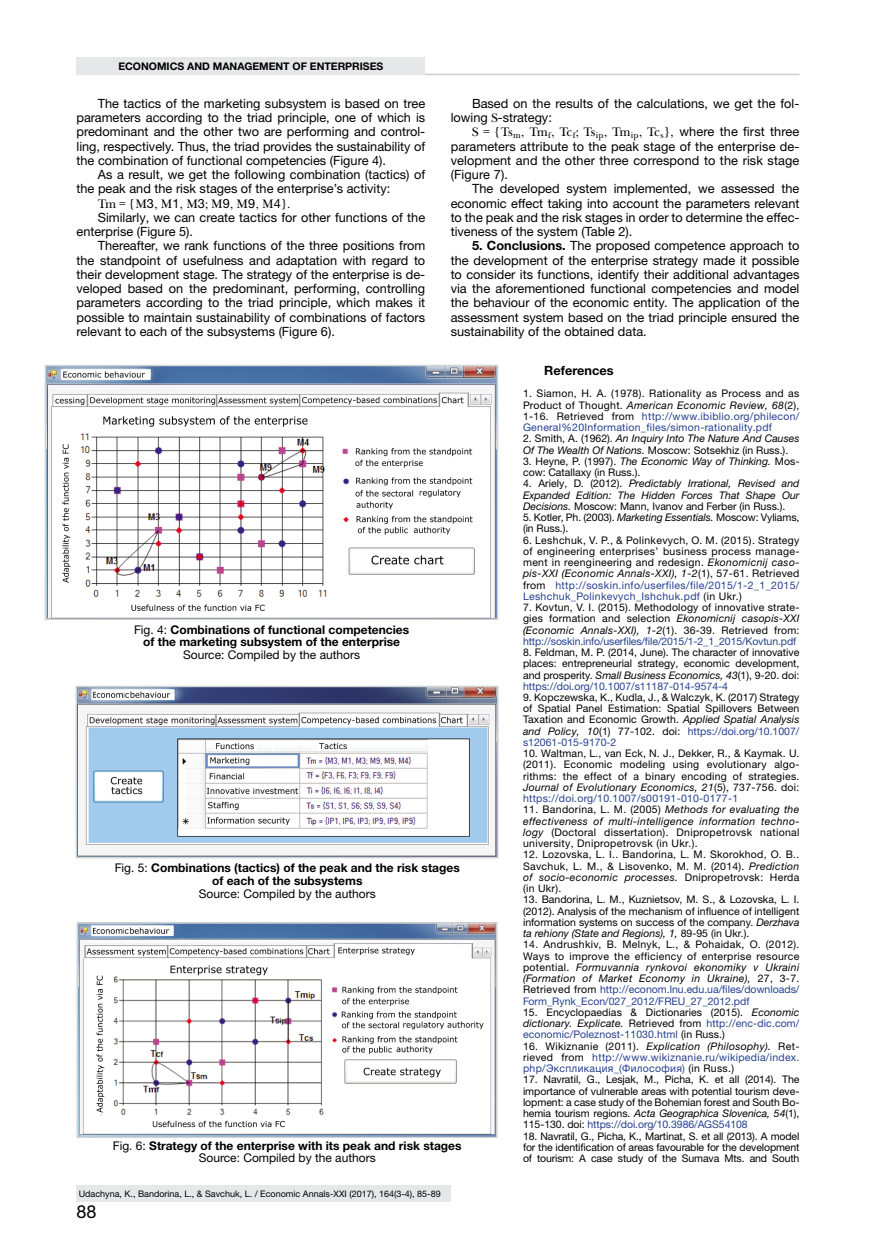
<style>
.page{position:relative;width:876px;height:1246px;background:#fff}
.page>*{position:absolute;margin:0;border:0;box-sizing:border-box;transform-origin:0 0}
.t1{font:18px "Helvetica Neue LTW1 G";color:#000}
.t2{font:12.75px/14.2px "Helvetica Neue LTW1 G";color:#000;text-align:justify}
.t3{font:12.75px "New Baskerville C";letter-spacing:-.1em;color:#000}
.t4{font:700 12.75px "Helvetica Neue LTW1 G";color:#000}
.t5{font:700 12px/12.8px "Helvetica Neue LTW1 G";color:#000;text-align:center}
.t6{font:12px "Helvetica Neue LTW1 G";color:#000}
.t7{font:10.5px/11.2px "Helvetica Neue LTW1 G";color:#000;text-align:justify}
.t8{font:italic 10.5px/11.2px "Helvetica Neue LTW1 G";color:#000}
.t9{font:10.5px/11.2px "Helvetica Neue LTW1 G";letter-spacing:.03em;color:#25408f;text-align:justify}
.t10{font:700 10.5px "Helvetica Neue LTW1 G";color:#000}
.t11{font:9px "Helvetica Neue LTW1 G";color:#000}
.s1{font-family:"Helvetica Neue LTW1 G"}
.s2{font-family:"New Baskerville C"}
.s3{font-weight:700}
.s4{font-style:italic}
.s5{color:#25408f}
.s6{font-style:normal}
.s7{color:#000}
.s8{font-style:italic;color:#000}
.s9{font-weight:400}
</style>
<div class="page">
<hr style="left:77px;top:74px;width:722px;height:1px;background:#000">
<div style="left:77px;top:1185px;width:374px;height:17px;background:#e6e7e8"></div>
<div style="left:77px;top:57px;width:348px;height:17px;background:#e6e7e8"></div>
<img style="left:48px;top:368px;width:447px;height:249px">
<div style="left:45px;top:365px;width:453px;height:255px;border:2px solid #d1d3d4"></div>
<img style="left:80px;top:925px;width:414px;height:210px">
<div style="left:77px;top:922px;width:420px;height:216px;border:2px solid #d1d3d4"></div>
<img style="left:79px;top:689px;width:417px;height:166px">
<div style="left:76px;top:686px;width:423px;height:172px;border:2px solid #d1d3d4"></div>
<p class="t10" style="left:118px;top:59px;width:267px">ECONOMICS AND MANAGEMENT OF ENTERPRISES</p>
<p class="t2" style="left:77px;top:96px;width:350px;text-indent:21px">The tactics of the marketing subsystem is based on tree parameters according to the triad principle, one of which is predominant and the other two are performing and control&shy;ling, respectively. Thus, the triad provides the sustainability of the combination of functional competencies (Figure 4).</p>
<p class="t2" style="left:77px;top:167px;width:350px;text-indent:21px">As a result, we get the following combination (tactics) of the peak and the risk stages of the enterprise’s activity:</p>
<p class="t3" style="left:98px;top:196px;width:194px">Tm = {M<span class="s1">3</span>, M<span class="s1">1</span>, M<span class="s1">3</span>; M<span class="s1">9</span>, M<span class="s1">9</span>, M<span class="s1">4</span>}.</p>
<p class="t2" style="left:77px;top:210px;width:350px;text-indent:21px">Similarly, we can create tactics for other functions of the enterprise (Figure 5).</p>
<p class="t2" style="left:77px;top:239px;width:350px;text-indent:21px">Thereafter, we rank functions of the three positions from the standpoint of usefulness and adaptation with regard to their development stage. The strategy of the enterprise is de&shy;veloped based on the predominant, performing, controlling parameters according to the triad principle, which makes it possible to maintain sustainability of combinations of factors relevant to each of the subsystems (Figure 6).</p>
<p class="t2" style="left:451px;top:96px;width:350px;text-indent:21px">Based on the results of the calculations, we get the fol&shy;lowing <span class="s2">S</span>-strategy:</p>
<p class="t3" style="left:472px;top:125px;width:329px">S = {Ts<sub>m</sub>, Tm<sub>f</sub>, Tc<sub>f</sub>; Ts<sub>ip</sub>, Tm<sub>ip</sub>, Tc<sub>s</sub>}, <span class="s1">where the first three</span></p>
<p class="t2" style="left:451px;top:139px;width:350px">parameters attribute to the peak stage of the enterprise de&shy;velopment and the other three correspond to the risk stage (Figure 7).</p>
<p class="t2" style="left:451px;top:182px;width:350px;text-indent:21px">The developed system implemented, we assessed the economic effect taking into account the parameters relevant to the peak and the risk stages in order to determine the effec&shy;tiveness of the system (Table 2).</p>
<p class="t2" style="left:451px;top:239px;width:350px;text-indent:21px"><span class="s3">5. Conclusions.</span> The proposed competence approach to the development of the enterprise strategy made it possible to consider its functions, identify their additional advantages via the aforementioned functional competencies and model the behaviour of the economic entity. The application of the assessment system based on the triad principle ensured the sustainability of the obtained data.</p>
<p class="t4" style="left:544px;top:362px;width:71px">References</p>
<p class="t7" style="left:523px;top:388px;width:278px">1. Siamon, H. A. (1978). Rationality as Process and as Product of Thought. <span class="s4">American Economic Review, 68</span>(2), 1-16. Retrieved from <span class="s5">http://www.ibiblio.org/philecon/ General%20Information_files/simon-rationality.pdf</span></p>
<p class="t8" style="left:523px;top:433px;width:278px"><span class="s6">2. Smith, А. (1962).</span> An Inquiry Into The Nature And Causes<br>Of The Wealth Of Nations. <span class="s6">Moscow: Sotsekhiz (in Russ.).</span></p>
<p class="t7" style="left:523px;top:455px;width:278px">3. Heyne, P. (1997). <span class="s4">The Economic Way of Thinking.</span> Mos&shy;cow: Catallaxy (in Russ.).</p>
<p class="t8" style="left:523px;top:478px;width:278px;text-align:justify"><span class="s6">4. Ariely, D. (2012).</span> Predictably Irrational, Revised and Expanded Edition: The Hidden Forces That Shape Our Decisions. <span class="s6">Moscow: Mann, Ivanov and Ferber (in Russ.).</span></p>
<p class="t7" style="left:523px;top:512px;width:278px">5. Kotler, Ph. (2003). <span class="s4">Marketing Essentials.</span> Moscow: Vyliams, (in Russ.).</p>
<p class="t7" style="left:523px;top:534px;width:278px">6. Leshchuk, V. P., &amp; Polinkevych, O. M. (2015). Strategy of engineering enterprises’ business process manage&shy;ment in reengineering and redesign. <span class="s4">Ekonomicnij caso&shy;pis-XXI (Economic Annals-XXI), 1-2</span>(1), 57-61. Retrieved from <span class="s5">http://soskin.info/userfiles/file/2015/1-2_1_2015/ Leshchuk_Polinkevych_Ishchuk.pdf</span> (in Ukr.)</p>
<p class="t7" style="left:523px;top:602px;width:278px">7. Kovtun, V. I. (2015). Methodology of innovative strate&shy;gies formation and selection <span class="s4">Ekonomicnij casopis-XXI (Economic Annals-XXI), 1-2</span>(1). 36-39. Retrieved from: <span class="s5">http://soskin.info/userfiles/file/2015/1-2_1_2015/Kovtun.pdf</span></p>
<p class="t7" style="left:523px;top:646px;width:278px">8. Feldman, M. P. (2014, June). The character of innovative places: entrepreneurial strategy, economic development, and prosperity. <span class="s4">Small Business Economics, 43</span>(1), 9-20. doi: <span class="s5">https://doi.org/10.1007/s11187-014-9574-4</span></p>
<p class="t7" style="left:523px;top:691px;width:278px">9. Kopczewska, K., Kudla, J., &amp; Walczyk, K. (2017) Strategy of Spatial Panel Estimation: Spatial Spillovers Between Taxation and Economic Growth. <span class="s4">Applied Spatial Analysis and Policy, 10</span>(1) 77-102. doi: <span class="s5">https://doi.org/10.1007/ s12061-015-9170-2</span></p>
<p class="t7" style="left:523px;top:748px;width:278px">10. Waltman, L., van Eck, N. J., Dekker, R., &amp; Kaymak. U. (2011). Economic modeling using evolutionary algo&shy;rithms: the effect of a binary encoding of strategies.<br><span class="s4">Journal of Evolutionary Economics, 21</span>(5), 737-756. doi: <span class="s5">https://doi.org/10.1007/s00191-010-0177-1</span></p>
<p class="t7" style="left:523px;top:804px;width:278px">11. Bandorina, L. М. (2005) <span class="s4">Methods for evaluating the effectiveness of multi-intelligence information techno&shy;logy</span> (Doctoral dissertation). Dnipropetrovsk national university, Dnipropetrovsk (in Ukr.).</p>
<p class="t7" style="left:523px;top:849px;width:278px">12. Lozovska, L. I.. Bandorina, L. M. Skorokhod, O. B..<br>Savchuk, L. M., &amp; Lisovenko, M. M. (2014). <span class="s4">Prediction of socio-economic processes.</span> Dnipropetrovsk: Herda (in Ukr).</p>
<p class="t7" style="left:523px;top:894px;width:278px">13. Bandorina, L. M., Kuznietsov, M. S., &amp; Lozovska, L. I. (2012). Analysis of the mechanism of influence of intelligent information systems on success of the company. <span class="s4">Derzhava ta rehiony (State and Regions), 1,</span> 89-95 (in Ukr.).</p>
<p class="t7" style="left:523px;top:939px;width:278px">14. Andrushkiv, B. Melnyk, L., &amp; Pohaidak, O. (2012).<br>Ways to improve the efficiency of enterprise resource potential. <span class="s4">Formuvannia rynkovoi ekonomiky v Ukraini (Formation of Market Economy in Ukraine),</span> 27, 3-7.<br>Retrieved from <span class="s5">http://econom.lnu.edu.ua/files/downloads/ Form_Rynk_Econ/027_2012/FREU_27_2012.pdf</span></p>
<p class="t7" style="left:523px;top:1006px;width:278px">15. Encyclopaedias &amp; Dictionaries (2015). <span class="s4">Economic dictionary. Explicate.</span> Retrieved from <span class="s5">http://enc-dic.com/ economic/Poleznost-11030.html</span> (in Russ.)</p>
<p class="t9" style="left:523px;top:1040px;width:278px"><span class="s7">16. Wikiznanie (2011).</span> <span class="s8">Explication (Philosophy).</span> <span class="s7">Ret&shy;rieved from</span> http://www.wikiznanie.ru/wikipedia/index. php/Экспликация_(Философия) <span class="s7">(in Russ.)</span></p>
<p class="t7" style="left:523px;top:1074px;width:278px">17. Navratil, G., Lesjak, M., Picha, K. et all (2014). The importance of vulnerable areas with potential tourism deve&shy;lopment: a case study of the Bohemian forest and South Bo&shy;hemia tourism regions. <span class="s4">Acta Geographica Slovenica, 54</span>(1), 115-130. doi: <span class="s5">https://doi.org/10.3986/AGS54108</span></p>
<p class="t7" style="left:523px;top:1130px;width:278px">18. Navratil, G., Picha, K., Martinat, S. et all (2013). A model for the identification of areas favourable for the development of tourism: A case study of the Sumava Mts. and South</p>
<p class="t5" style="left:134px;top:623px;width:277px"><span class="s9">Fig. 4:</span> Combinations of functional competencies of the marketing subsystem of the enterprise</p>
<p class="t6" style="left:183px;top:647px;width:178px">Source: Compiled by the authors</p>
<p class="t5" style="left:115px;top:861px;width:347px"><span class="s9">Fig. 5:</span> Combinations (tactics) of the peak and the risk stages of each of the subsystems</p>
<p class="t6" style="left:199px;top:886px;width:178px">Source: Compiled by the authors</p>
<p class="t5" style="left:113px;top:1139px;width:350px"><span class="s9">Fig. 6:</span> Strategy of the enterprise with its peak and risk stages<br><span class="s9">Source: Compiled by the authors</span></p>
<p class="t11" style="left:79px;top:1188px;width:364px">Udachyna, K., Bandorina, L., &amp; Savchuk, L. / Economic Annals-XXI (2017), 164(3-4), 85-89</p>
<h1 class="t1" style="left:77px;top:1200px;width:22px">88</h1>
</div>
